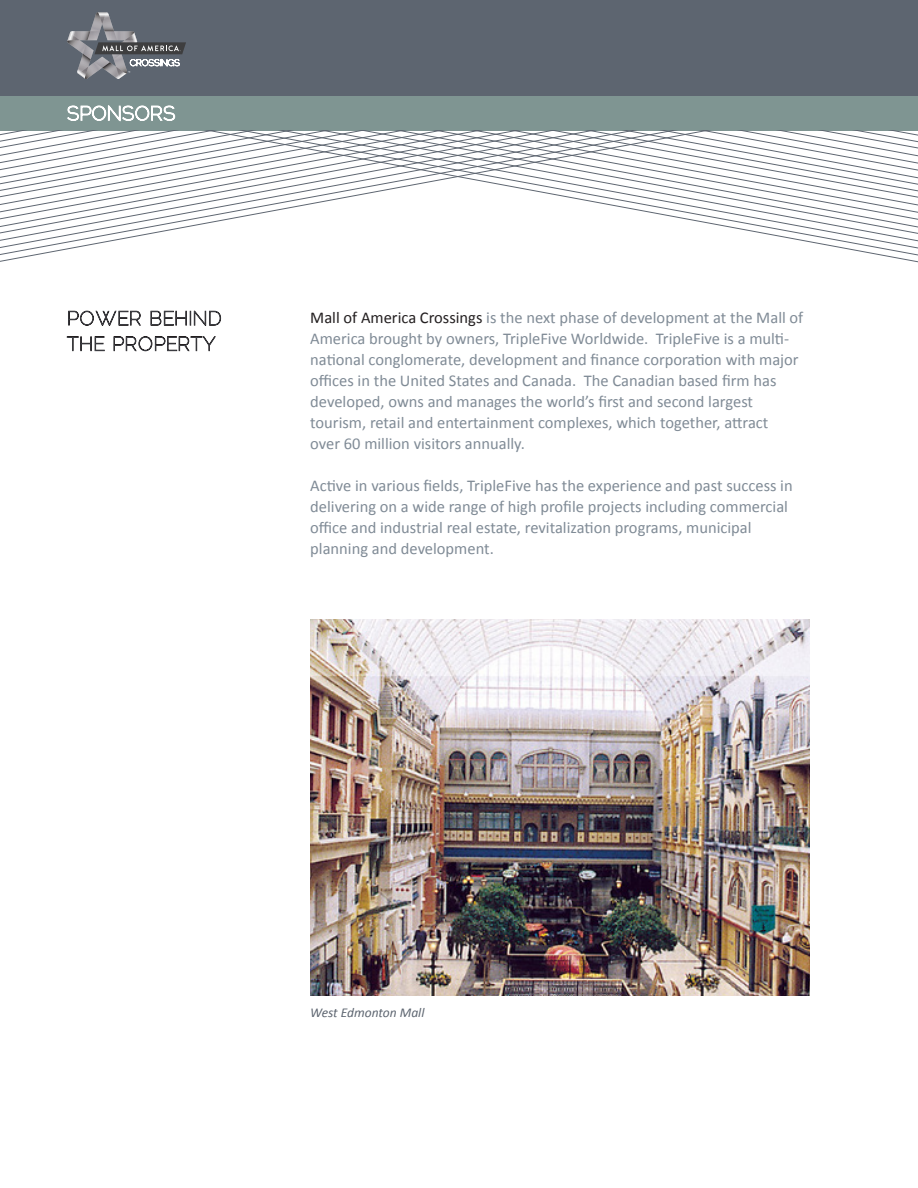
<style>
.page{position:relative;width:918px;height:1188px;background:#fff}
.page>*{position:absolute;margin:0;border:0;box-sizing:border-box;transform-origin:0 0}
.t1{font:100 19.5px "Raleway";letter-spacing:.05em;color:#5d6570}
.t2{font:16.5px/21px "Calibri";color:#808b96}
.Body_Text{font:italic 13.5px "Calibri";color:#5d6570}
.s1{color:#231f20}
</style>
<div class="page">
<svg style="left:68px;top:310px;width:73px;height:16px"></svg>
<svg style="left:150px;top:310px;width:72px;height:16px"></svg>
<svg style="left:66px;top:336px;width:39px;height:16px"></svg>
<svg style="left:113px;top:336px;width:103px;height:16px"></svg>
<div style="left:0;top:95px;width:918px;height:36px;background:#7f9592"></div>
<svg style="left:754px;top:224px;width:164px;height:7px"></svg>
<svg style="left:754px;top:217px;width:164px;height:7px"></svg>
<svg style="left:0;top:231px;width:166px;height:7px"></svg>
<svg style="left:0;top:224px;width:204px;height:7px"></svg>
<svg style="left:0;top:217px;width:242px;height:7px"></svg>
<svg style="left:0;top:131px;width:918px;height:86px"></svg>
<svg style="left:67px;top:105px;width:109px;height:17px"></svg>
<div style="left:0;top:0;width:918px;height:95px;background:#5d6570"></div>
<svg style="left:67px;top:12px;width:119px;height:67px"></svg>
<img style="left:310px;top:620px;width:500px;height:376px">
<p class="t1" style="left:67px;top:307px;width:156px">POWER BEHIND</p>
<p class="t1" style="left:67px;top:333px;width:150px">THE PROPERTY</p>
<p class="t2" style="left:310px;top:306px;width:495px"><span class="s1">Mall of America Crossings</span> is the next phase of development at the Mall of America brought by owners, TripleFive Worldwide. TripleFive is a multi&shy;national conglomerate, development and finance corporation with major offices in the United States and Canada. The Canadian based firm has developed, owns and manages the world’s first and second largest</p>
<p class="t2" style="left:310px;top:411px;width:460px">tourism, retail and entertainment complexes, which together, attract</p>
<p class="t2" style="left:310px;top:432px;width:216px">over 60 million visitors annually.</p>
<p class="t2" style="left:310px;top:474px;width:484px">Active in various fields, TripleFive has the experience and past success in delivering on a wide range of high profile projects including commercial</p>
<p class="t2" style="left:310px;top:516px;width:443px">office and industrial real estate, revitalization programs, municipal</p>
<p class="t2" style="left:310px;top:537px;width:185px">planning and development.</p>
<p class="Body_Text" style="left:310px;top:1004px;width:116px">West Edmonton Mall</p>
</div>
